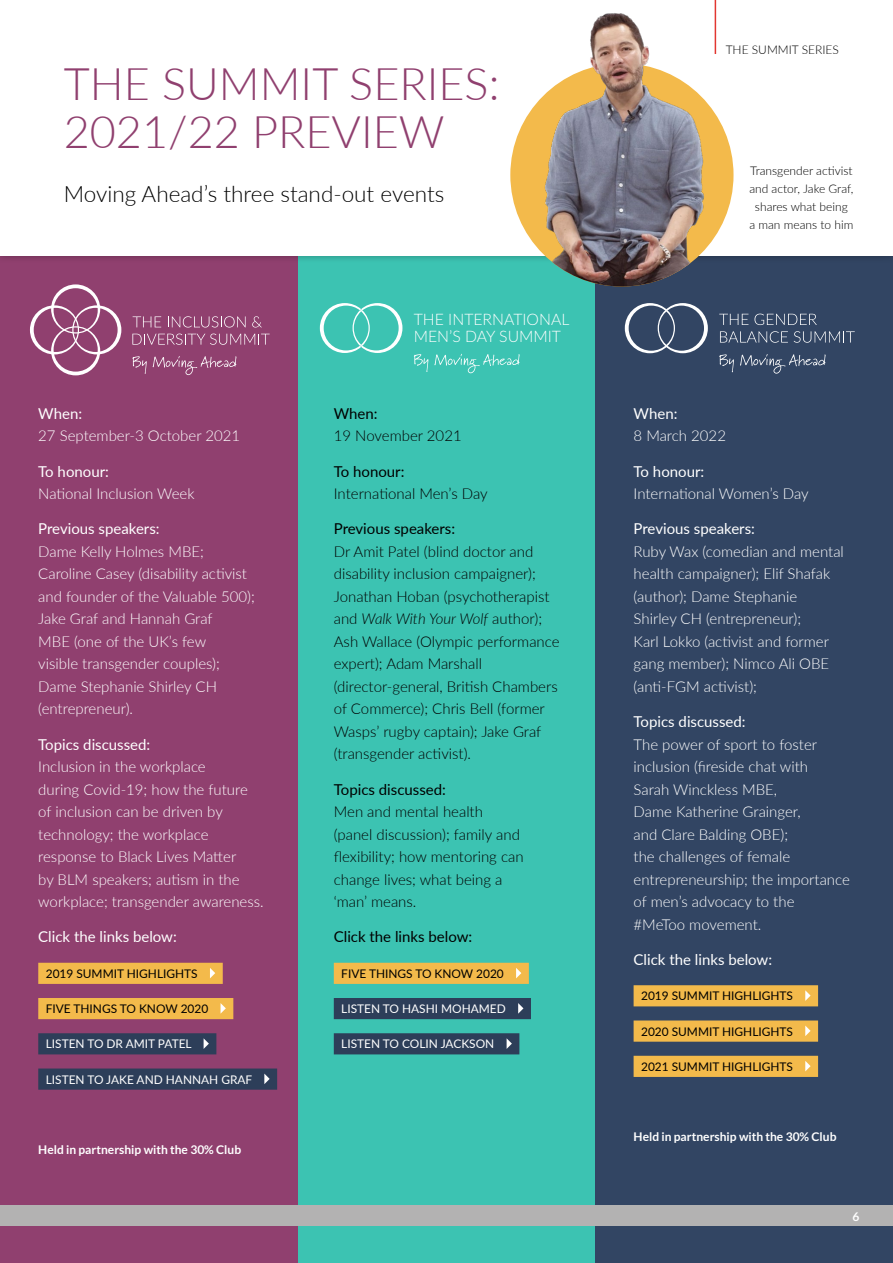
<style>
.page{position:relative;width:893px;height:1263px;background:#fff}
.page>*{position:absolute;margin:0;border:0;box-sizing:border-box;transform-origin:0 0}
.t1{font:300 45px/48px "Lato";color:#90406f}
.t2{font:300 22.5px "Lato";color:#000}
.t3{font:300 15.75px/17.5px "Lato";color:#fff}
.t4{font:300 15px/22.5px "Lato";color:#fff}
.t5{font:300 15px/22.5px "Lato";color:#000}
.t6{font:15px "Lato";color:#fff}
.t7{font:15px "Lato";color:#000}
.t8{font:300 12px/18px "Lato";color:#000;text-align:center}
.t9{font:700 12px "Lato";color:#fff}
.t10{font:11.85px "Lato";color:#000}
.t11{font:11.85px "Lato";color:#fff}
.s1{font-style:italic}
</style>
<div class="page">
<div style="left:298px;top:255px;width:297px;height:1008px;background:#3cc3b2"></div>
<div style="left:334px;top:963px;width:195px;height:21px;background:#f3ba4b"></div>
<svg style="left:516px;top:968px;width:5px;height:10px"></svg>
<div style="left:334px;top:998px;width:197px;height:21px;background:#2d3e59"></div>
<svg style="left:518px;top:1003px;width:5px;height:11px"></svg>
<div style="left:334px;top:1033px;width:185px;height:21px;background:#2d3e59"></div>
<svg style="left:507px;top:1039px;width:5px;height:10px"></svg>
<div style="left:0;top:255px;width:298px;height:1008px;background:#90406f"></div>
<div style="left:595px;top:255px;width:298px;height:1008px;background:#324563"></div>
<div style="left:0;top:0;width:893px;height:263px;background:#000;opacity:.35"></div>
<div style="left:0;top:0;width:893px;height:255px;background:#fff"></div>
<div style="left:38px;top:963px;width:185px;height:21px;background:#f3ba4b"></div>
<svg style="left:210px;top:968px;width:5px;height:10px"></svg>
<div style="left:38px;top:998px;width:195px;height:21px;background:#f3ba4b"></div>
<svg style="left:221px;top:1003px;width:5px;height:10px"></svg>
<div style="left:38px;top:1033px;width:178px;height:21px;background:#2d3e59"></div>
<svg style="left:204px;top:1039px;width:5px;height:10px"></svg>
<div style="left:38px;top:1068px;width:239px;height:22px;background:#2d3e59"></div>
<svg style="left:264px;top:1073px;width:6px;height:11px"></svg>
<div style="left:634px;top:985px;width:184px;height:21px;background:#f3ba4b"></div>
<svg style="left:805px;top:990px;width:6px;height:11px"></svg>
<div style="left:634px;top:1020px;width:184px;height:22px;background:#f3ba4b"></div>
<svg style="left:805px;top:1025px;width:6px;height:11px"></svg>
<div style="left:634px;top:1056px;width:184px;height:21px;background:#f3ba4b"></div>
<svg style="left:805px;top:1061px;width:6px;height:10px"></svg>
<svg style="left:320px;top:303px;width:82px;height:50px"></svg>
<svg style="left:414px;top:354px;width:14px;height:18px"></svg>
<svg style="left:434px;top:354px;width:86px;height:19px"></svg>
<svg style="left:30px;top:284px;width:91px;height:91px"></svg>
<svg style="left:133px;top:316px;width:28px;height:11px"></svg>
<svg style="left:168px;top:316px;width:78px;height:11px"></svg>
<svg style="left:252px;top:316px;width:10px;height:11px"></svg>
<svg style="left:132px;top:334px;width:138px;height:11px"></svg>
<svg style="left:132px;top:356px;width:15px;height:18px"></svg>
<svg style="left:153px;top:356px;width:83px;height:19px"></svg>
<svg style="left:625px;top:303px;width:83px;height:50px"></svg>
<svg style="left:719px;top:314px;width:29px;height:11px"></svg>
<svg style="left:754px;top:314px;width:63px;height:11px"></svg>
<svg style="left:720px;top:331px;width:68px;height:12px"></svg>
<svg style="left:794px;top:331px;width:61px;height:12px"></svg>
<svg style="left:719px;top:354px;width:15px;height:18px"></svg>
<svg style="left:740px;top:354px;width:86px;height:19px"></svg>
<img style="left:510px;top:63px;width:223px;height:224px;border-radius:112px">
<img style="left:510px;top:13px;width:199px;height:187px">
<div style="left:0;top:1205px;width:893px;height:21px;background:#b3b2b2"></div>
<hr style="left:715px;top:0;width:1px;height:54px;background:#e23731">
<h1 class="t1" style="left:64px;top:58px;width:437px">THE SUMMIT SERIES:<br>2021/22 PREVIEW</h1>
<h2 class="t2" style="left:64px;top:179px;width:382px">Moving Ahead’s three stand-out events</h2>
<p class="t6" style="left:38px;top:403px;width:45px">When:</p>
<p class="t4" style="left:38px;top:424px;width:203px">27 September-3 October 2021</p>
<p class="t6" style="left:38px;top:460px;width:72px">To honour:</p>
<p class="t4" style="left:38px;top:482px;width:158px">National Inclusion Week</p>
<p class="t6" style="left:38px;top:518px;width:123px">Previous speakers:</p>
<p class="t4" style="left:38px;top:540px;width:218px">Dame Kelly Holmes MBE;<br>Caroline Casey (disability activist and founder of the Valuable 500);<br>Jake Graf and Hannah Graf<br>MBE (one of the UK’s few<br>visible transgender couples);<br>Dame Stephanie Shirley CH (entrepreneur).</p>
<p class="t6" style="left:38px;top:733px;width:114px">Topics discussed:</p>
<p class="t4" style="left:38px;top:755px;width:227px">Inclusion in the workplace<br>during Covid-19; how the future of inclusion can be driven by technology; the workplace response to Black Lives Matter<br>by BLM speakers; autism in the workplace; transgender awareness.</p>
<p class="t6" style="left:38px;top:926px;width:140px">Click the links below:</p>
<p class="t10" style="left:46px;top:965px;width:153px">2019 SUMMIT HIGHLIGHTS</p>
<p class="t10" style="left:46px;top:1000px;width:164px">FIVE THINGS TO KNOW 2020</p>
<p class="t11" style="left:46px;top:1035px;width:147px">LISTEN TO DR AMIT PATEL</p>
<p class="t11" style="left:46px;top:1071px;width:208px">LISTEN TO JAKE AND HANNAH GRAF</p>
<p class="t9" style="left:38px;top:1143px;width:204px">Held in partnership with the 30% Club</p>
<p class="t3" style="left:414px;top:310px;width:157px">THE INTERNATIONAL<br>MEN’S DAY SUMMIT</p>
<p class="t7" style="left:334px;top:403px;width:45px">When:</p>
<p class="t5" style="left:334px;top:424px;width:129px">19 November 2021</p>
<p class="t7" style="left:334px;top:460px;width:72px">To honour:</p>
<p class="t5" style="left:334px;top:482px;width:155px">International Men’s Day</p>
<p class="t7" style="left:334px;top:518px;width:123px">Previous speakers:</p>
<p class="t5" style="left:334px;top:540px;width:227px">Dr Amit Patel (blind doctor and disability inclusion campaigner);<br>Jonathan Hoban (psychotherapist and <span class="s1">Walk With Your Wolf</span> author);<br>Ash Wallace (Olympic performance expert); Adam Marshall (director‑general, British Chambers of Commerce); Chris Bell (former<br>Wasps’ rugby captain); Jake Graf (transgender activist).</p>
<p class="t7" style="left:334px;top:778px;width:114px">Topics discussed:</p>
<p class="t5" style="left:334px;top:800px;width:191px">Men and mental health (panel discussion); family and flexibility; how mentoring can change lives; what being a ‘man’ means.</p>
<p class="t7" style="left:334px;top:926px;width:140px">Click the links below:</p>
<p class="t10" style="left:341px;top:965px;width:164px">FIVE THINGS TO KNOW 2020</p>
<p class="t11" style="left:341px;top:1000px;width:166px">LISTEN TO HASHI MOHAMED</p>
<p class="t11" style="left:341px;top:1035px;width:155px">LISTEN TO COLIN JACKSON</p>
<p class="t8" style="left:726px;top:40px;width:115px">THE SUMMIT SERIES</p>
<p class="t8" style="left:749px;top:161px;width:106px">Transgender activist and actor, Jake Graf, shares what being<br>a man means to him</p>
<p class="t6" style="left:634px;top:403px;width:45px">When:</p>
<p class="t4" style="left:634px;top:424px;width:94px">8 March 2022</p>
<p class="t6" style="left:634px;top:460px;width:72px">To honour:</p>
<p class="t4" style="left:634px;top:482px;width:177px">International Women’s Day</p>
<p class="t6" style="left:634px;top:518px;width:123px">Previous speakers:</p>
<p class="t4" style="left:634px;top:540px;width:212px">Ruby Wax (comedian and mental health campaigner); Elif Shafak (author); Dame Stephanie<br>Shirley CH (entrepreneur);<br>Karl Lokko (activist and former gang member); Nimco Ali OBE (anti-FGM activist);</p>
<p class="t6" style="left:634px;top:711px;width:114px">Topics discussed:</p>
<p class="t4" style="left:634px;top:732px;width:218px">The power of sport to foster inclusion (fireside chat with<br>Sarah Winckless MBE,<br>Dame Katherine Grainger,<br>and Clare Balding OBE);<br>the challenges of female entrepreneurship; the importance of men’s advocacy to the<br>#MeToo movement.</p>
<p class="t6" style="left:634px;top:949px;width:140px">Click the links below:</p>
<p class="t10" style="left:641px;top:987px;width:153px">2019 SUMMIT HIGHLIGHTS</p>
<p class="t10" style="left:641px;top:1023px;width:153px">2020 SUMMIT HIGHLIGHTS</p>
<p class="t10" style="left:641px;top:1058px;width:153px">2021 SUMMIT HIGHLIGHTS</p>
<p class="t9" style="left:634px;top:1130px;width:204px">Held in partnership with the 30% Club</p>
<p class="t9" style="left:852px;top:1209px;width:8px">6</p>
</div>
